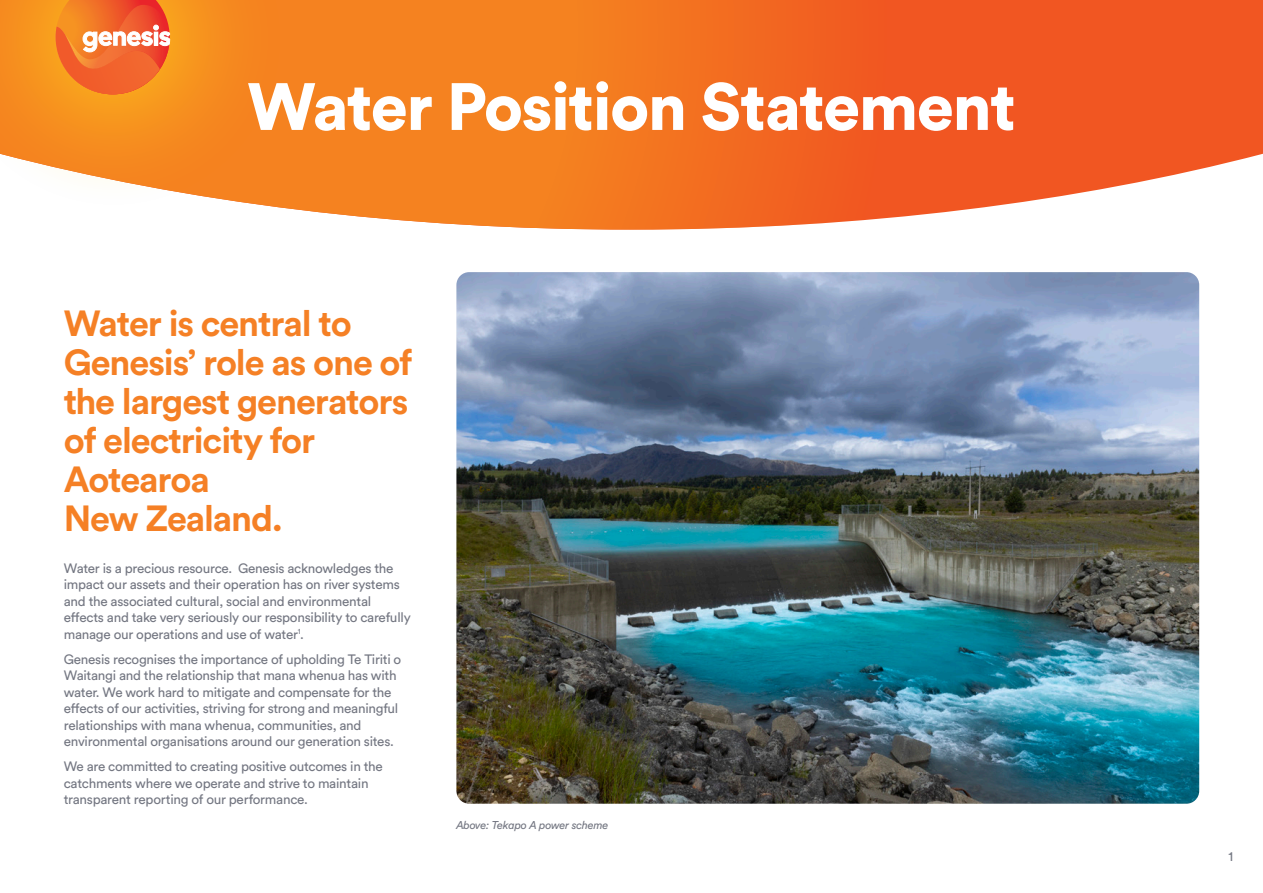
<style>
.page{position:relative;width:1263px;height:893px;background:#fff}
.page>*{position:absolute;margin:0;border:0;box-sizing:border-box;transform-origin:0 0}
.t1{font:900 66px "Circular Std";letter-spacing:-.02em;color:#fff}
.t2{font:700 36px/39px "Circular Std";letter-spacing:-.03em;color:#f58025}
.t3{font:13.5px/16.5px "Circular Pro";letter-spacing:-.02em;color:#747782}
.t4{font:italic 11.25px "Circular Pro";letter-spacing:-.02em;color:#747782}
</style>
<div class="page">
<svg style="left:887px;top:0;width:376px;height:218px;background:#f26a3d"></svg>
<svg style="left:286px;top:0;width:601px;height:230px;background:#f37926"></svg>
<svg style="left:0;top:0;width:286px;height:209px;background:#f79b3f"></svg>
<svg style="left:56px;top:0;width:114px;height:94px;background:#f37b3c"></svg>
<img style="left:456px;top:272px;width:743px;height:532px">
<p class="t1" style="left:247px;top:63px;width:770px">Water Position Statement</p>
<p class="t2" style="left:64px;top:303px;width:350px">Water is central to<br>Genesis’ role as one of the largest generators of electricity for<br>Aotearoa<br>New Zealand.</p>
<p class="t3" style="left:64px;top:559px;width:348px">Water is a precious resource. Genesis acknowledges the impact our assets and their operation has on river systems and the associated cultural, social and environmental effects and take very seriously our responsibility to carefully manage our operations and use of water<sup>1</sup>.</p>
<p class="t3" style="left:64px;top:650px;width:339px">Genesis recognises the importance of upholding Te Tiriti o Waitangi and the relationship that mana whenua has with water. We work hard to mitigate and compensate for the effects of our activities, striving for strong and meaningful relationships with mana whenua, communities, and environmental organisations around our generation sites.</p>
<p class="t3" style="left:64px;top:758px;width:321px">We are committed to creating positive outcomes in the catchments where we operate and strive to maintain transparent reporting of our performance.</p>
<p class="t4" style="left:456px;top:818px;width:154px">Above: Tekapo A power scheme</p>
<p class="t3" style="left:1228px;top:848px;width:6px">1</p>
</div>
